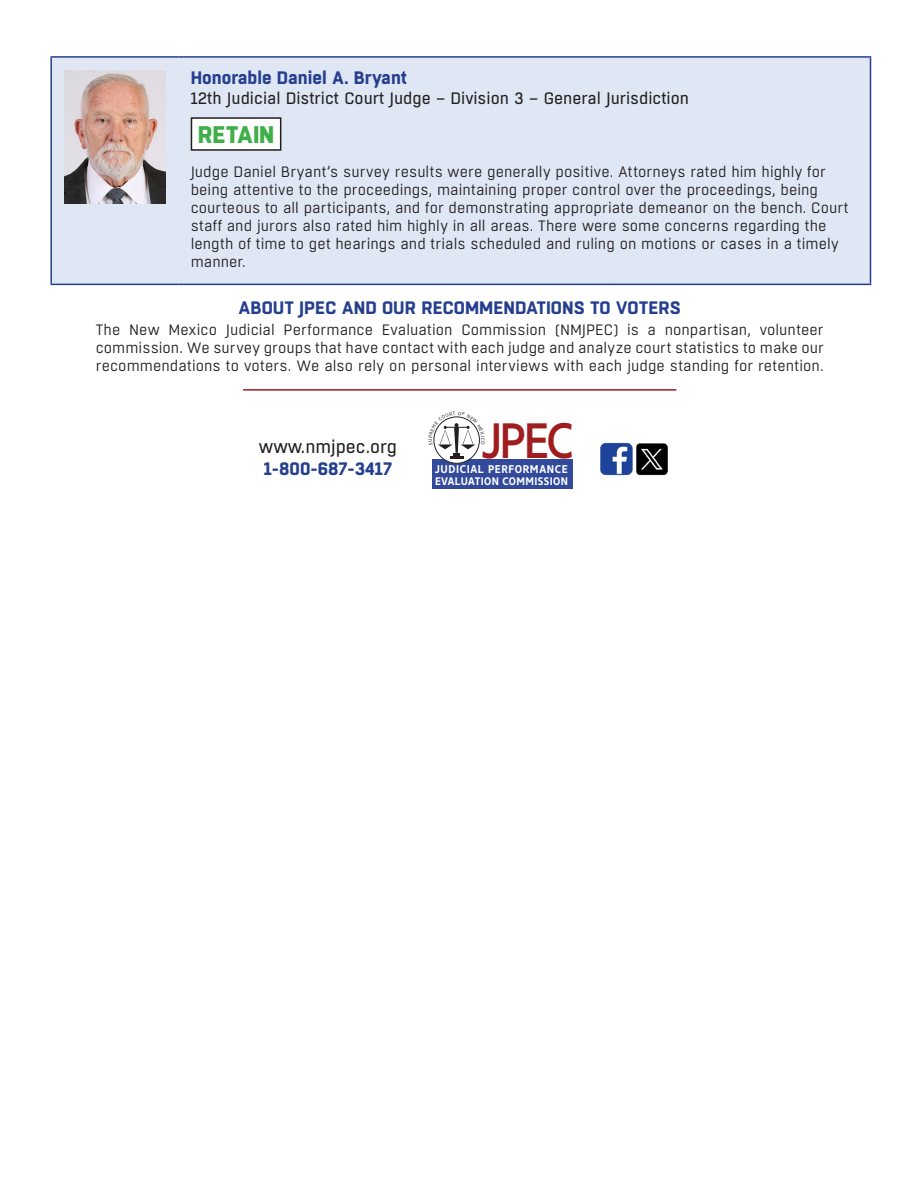
<style>
.page{position:relative;width:918px;height:1188px;background:#fff}
.page>*{position:absolute;margin:0;border:0;box-sizing:border-box;transform-origin:0 0}
.t1{font:500 49.5px "Core Sans N55";color:#9f1c1f;scale:.88 1}
.t2{font:800 24px "Boxed";letter-spacing:-.01em;color:#40ae49}
.t3{font:700 18px "Boxed";color:#253f8e}
.t4{font:18px "Boxed";color:#231f20}
.t5{font:16.5px "Boxed";color:#231f20}
.t6{font:15px/18px "Boxed";letter-spacing:.005em;color:#231f20}
.t7{font:700 11.25px "Core Sans N65";letter-spacing:.06em;color:#fff;scale:.88 1}
.t8{font:700 10.95px "Core Sans N65";letter-spacing:.04em;color:#fff;scale:.88 1}
</style>
<div class="page">
<div style="left:52px;top:58px;width:818px;height:226px;background:#dfe6f4"></div>
<hr style="left:50px;top:58px;width:2px;height:226px;background:#253f8e">
<hr style="left:870px;top:58px;width:1px;height:226px;background:#253f8e">
<hr style="left:50px;top:56px;width:129px;height:2px;background:#253f8e">
<hr style="left:179px;top:56px;width:692px;height:2px;background:#253f8e">
<hr style="left:50px;top:284px;width:129px;height:1px;background:#253f8e">
<hr style="left:179px;top:284px;width:692px;height:1px;background:#253f8e">
<img style="left:65px;top:70px;width:101px;height:134px">
<div style="left:191px;top:118px;width:90px;height:32px;background:#fff"></div>
<div style="left:191px;top:117px;width:90px;height:34px;border:2px solid #231f20"></div>
<hr style="left:243px;top:389px;width:433px;height:2px;background:#a01d21">
<div style="left:432px;top:460px;width:140px;height:29px;background:#334a9c"></div>
<svg style="left:434px;top:417px;width:45px;height:46px"></svg>
<img style="left:636px;top:443px;width:32px;height:33px">
<img style="left:600px;top:442px;width:32px;height:34px">
<svg style="left:433px;top:416px;width:47px;height:43px"></svg>
<p class="t3" style="left:191px;top:66px;width:217px">Honorable Daniel A. Bryant</p>
<p class="t5" style="left:191px;top:87px;width:500px">12th Judicial District Court Judge – Division 3 – General Jurisdiction</p>
<p class="t2" style="left:198px;top:118px;width:78px">RETAIN</p>
<p class="t6" style="left:191px;top:163px;width:659px">Judge Daniel Bryant’s survey results were generally positive. Attorneys rated him highly for being attentive to the proceedings, maintaining proper control over the proceedings, being courteous to all participants, and for demonstrating appropriate demeanor on the bench. Court staff and jurors also rated him highly in all areas. There were some concerns regarding the length of time to get hearings and trials scheduled and ruling on motions or cases in a timely manner.</p>
<p class="t3" style="left:239px;top:295px;width:444px">ABOUT JPEC AND OUR RECOMMENDATIONS TO VOTERS</p>
<p class="t6" style="left:96px;top:321px;width:730px;text-align:justify">The New Mexico Judicial Performance Evaluation Commission (NMJPEC) is a nonpartisan, volunteer commission. We survey groups that have contact with each judge and analyze court statistics to make our recommendations to voters. We also rely on personal interviews with each judge standing for retention.</p>
<p class="t4" style="left:259px;top:435px;width:140px">www.nmjpec.org</p>
<p class="t3" style="left:264px;top:456px;width:130px">1-800-687-3417</p>
<p class="t1" style="left:482px;top:408px;width:106px">JPEC</p>
<p class="t7" style="left:435px;top:462px;width:152px">JUDICIAL PERFORMANCE</p>
<p class="t8" style="left:435px;top:474px;width:152px">EVALUATION COMMISSION</p>
</div>
